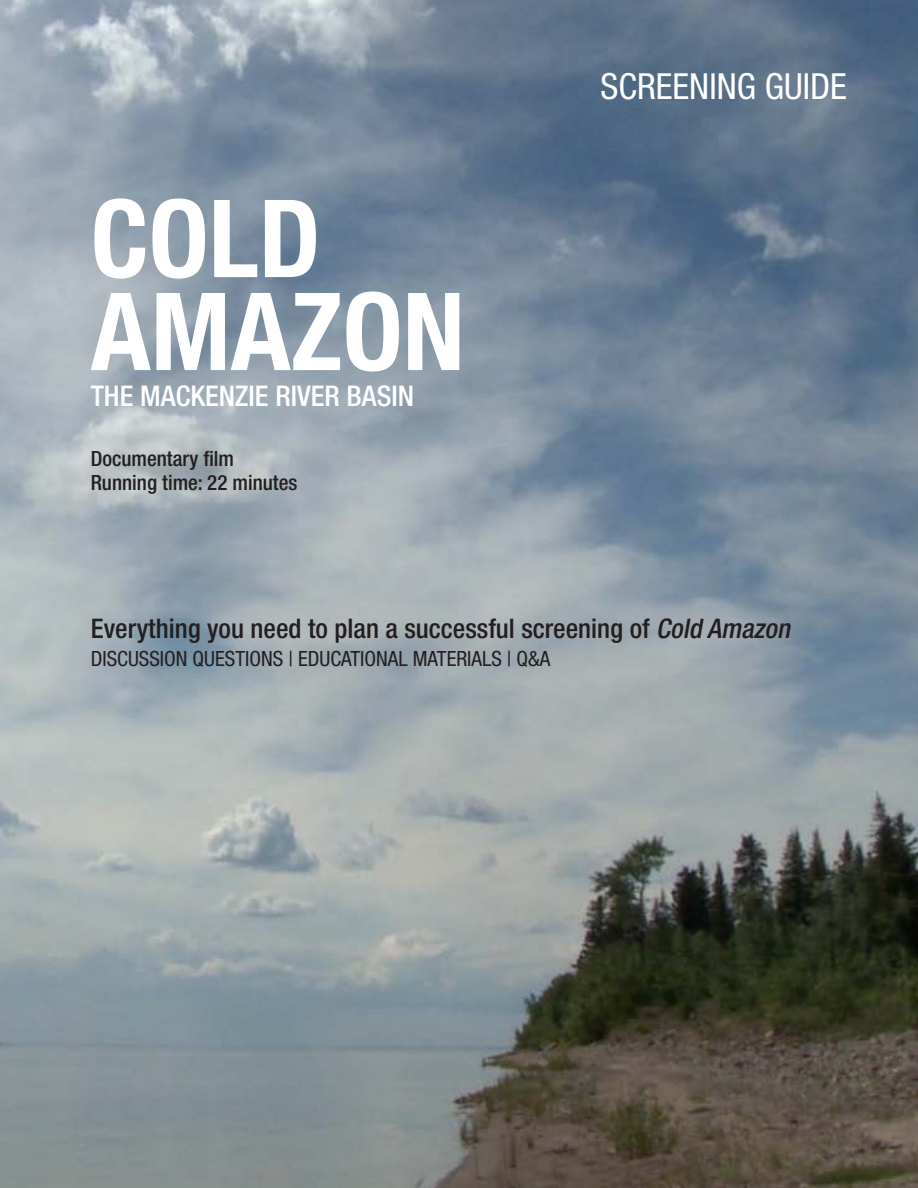
<style>
.page{position:relative;width:918px;height:1188px;background:#fff}
.page>*{position:absolute;margin:0;border:0;box-sizing:border-box;transform-origin:0 0}
.t1{font:700 condensed 108px "Helvetica Neue LT Std";color:#fff}
.t2{font:condensed 36px "Helvetica Neue LT Std";color:#fff}
.t3{font:500 condensed 28.5px "Helvetica Neue LT Std";color:#fff}
.t4{font:500 condensed 27px "Helvetica Neue LT Std";color:#231f20}
.t5{font:condensed 21px "Helvetica Neue LT Std";color:#231f20}
.t6{font:500 condensed 21px "Helvetica Neue LT Std";color:#231f20}
.s1{font-style:italic}
</style>
<div class="page">
<img style="left:0;top:0;width:918px;height:1188px">
<p class="t1" style="left:91px;top:173px;width:232px">COLD</p>
<p class="t1" style="left:91px;top:266px;width:376px">AMAZON</p>
<p class="t3" style="left:91px;top:379px;width:325px">THE MACKENZIE RIVER BASIN</p>
<p class="t6" style="left:91px;top:446px;width:145px">Documentary film</p>
<p class="t6" style="left:91px;top:470px;width:208px">Running time: 22 minutes</p>
<p class="t2" style="left:601px;top:66px;width:248px">SCREENING GUIDE</p>
<p class="t4" style="left:91px;top:612px;width:706px">Everything you need to plan a successful screening of <span class="s1">Cold Amazon</span></p>
<p class="t5" style="left:91px;top:647px;width:461px">DISCUSSION QUESTIONS | EDUCATIONAL MATERIALS | Q&amp;A</p>
</div>
